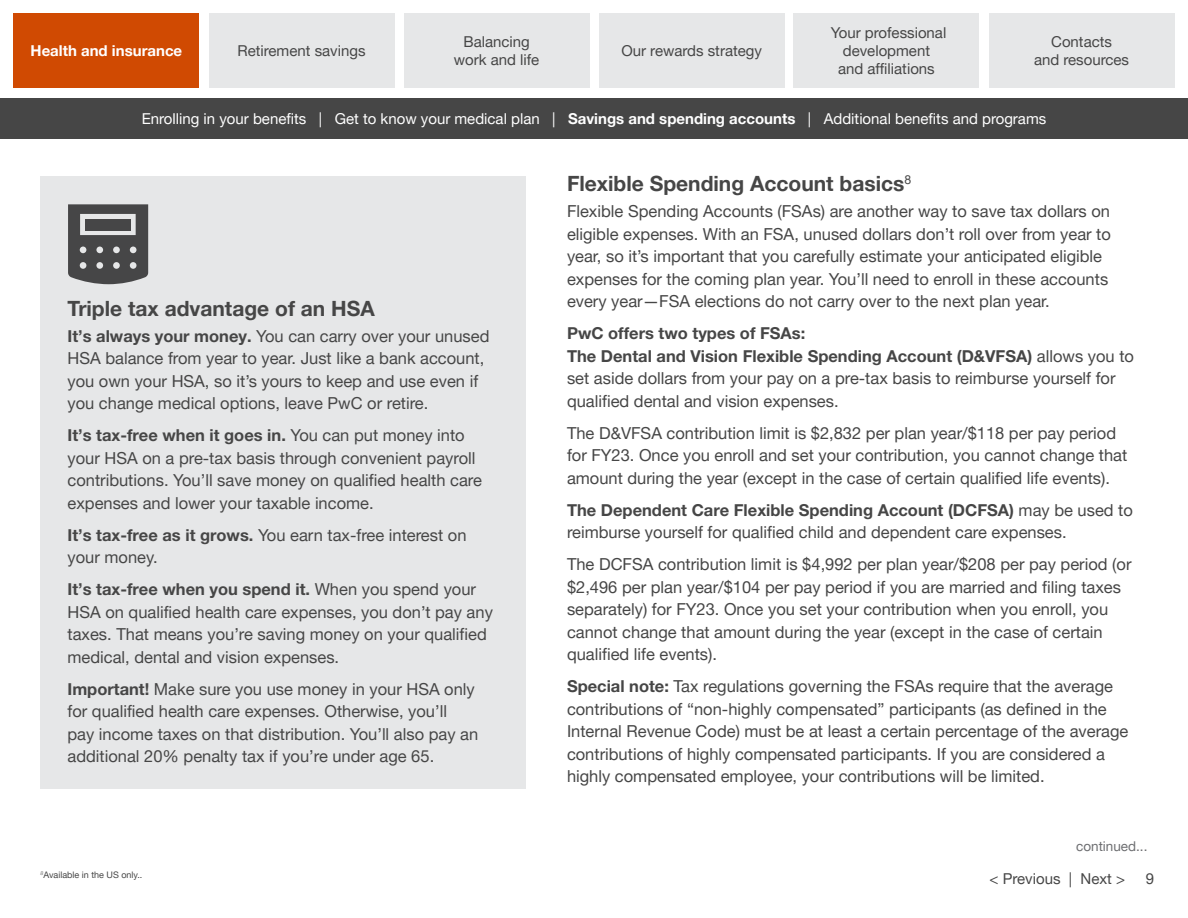
<style>
.page{position:relative;width:1188px;height:918px;background:#fff}
.page>*{position:absolute;margin:0;border:0;box-sizing:border-box;transform-origin:0 0}
.t1{font:700 21px "Helvetica Neue LT Pro";color:#464646}
.t2{font:16.5px/22.5px "Helvetica Neue LT Pro";color:#464646}
.t3{font:700 16.5px/22.5px "Helvetica Neue";color:#464646}
.t4{font:15px/18px "Helvetica Neue LT Pro";color:#464646;text-align:center}
.t5{font:15px "Helvetica Neue LT Pro";color:#fff}
.t6{font:700 15px "Helvetica Neue LT Pro";color:#fff}
.t7{font:13.5px "Helvetica Neue LT Pro";color:#6d6e71}
.t8{font:9px "Helvetica Neue LT Pro";color:#464646}
.s1{font-weight:700}
.s2{font-family:"Helvetica Neue";font-weight:700}
.s3{font-family:"Helvetica Neue LT Pro";font-weight:400}
</style>
<div class="page">
<div style="left:0;top:98px;width:1188px;height:41px;background:#464646"></div>
<div style="left:40px;top:176px;width:486px;height:613px;background:#e6e7e8"></div>
<svg style="left:68px;top:204px;width:80px;height:80px"></svg>
<div style="left:14px;top:14px;width:185px;height:74px;background:#d04a02"></div>
<div style="left:209px;top:14px;width:185px;height:74px;background:#e6e7e8"></div>
<div style="left:404px;top:14px;width:186px;height:74px;background:#e6e7e8"></div>
<div style="left:599px;top:14px;width:186px;height:74px;background:#e6e7e8"></div>
<div style="left:794px;top:14px;width:185px;height:74px;background:#e6e7e8"></div>
<div style="left:989px;top:14px;width:185px;height:74px;background:#e6e7e8"></div>
<p class="t6" style="left:31px;top:41px;width:153px">Health and insurance</p>
<p class="t4" style="left:237px;top:41px;width:130px">Retirement savings</p>
<p class="t4" style="left:454px;top:32px;width:87px">Balancing work and life</p>
<p class="t4" style="left:621px;top:41px;width:142px">Our rewards strategy</p>
<p class="t4" style="left:831px;top:23px;width:117px">Your professional development and affiliations</p>
<p class="t4" style="left:1034px;top:32px;width:97px">Contacts<br>and resources</p>
<p class="t5" style="left:142px;top:109px;width:906px">Enrolling in your benefits | Get to know your medical plan | <span class="s1">Savings and spending accounts</span> | Additional benefits and programs</p>
<p class="t1" style="left:68px;top:295px;width:309px">Triple tax advantage of an HSA</p>
<p class="t2" style="left:68px;top:324px;width:423px"><span class="s2">It’s always your money.</span> You can carry over your unused HSA balance from year to year. Just like a bank account, you own your HSA, so it’s yours to keep and use even if you change medical options, leave PwC or retire.</p>
<p class="t3" style="left:68px;top:424px;width:399px">It’s tax-free when it goes in. <span class="s3">You can put money into</span></p>
<p class="t2" style="left:68px;top:446px;width:416px">your HSA on a pre-tax basis through convenient payroll contributions. You’ll save money on qualified health care expenses and lower your taxable income.</p>
<p class="t2" style="left:68px;top:523px;width:401px"><span class="s2">It’s tax-free as it grows.</span> You earn tax-free interest on your money.</p>
<p class="t3" style="left:68px;top:578px;width:410px">It’s tax-free when you spend it. <span class="s3">When you spend your</span></p>
<p class="t2" style="left:68px;top:600px;width:427px">HSA on qualified health care expenses, you don’t pay any taxes. That means you’re saving money on your qualified medical, dental and vision expenses.</p>
<p class="t2" style="left:68px;top:677px;width:412px"><span class="s2">Important!</span> Make sure you use money in your HSA only for qualified health care expenses. Otherwise, you’ll<br>pay income taxes on that distribution. You’ll also pay an additional 20% penalty tax if you’re under age 65.</p>
<p class="t8" style="left:40px;top:869px;width:103px"><sup>8</sup>Available in the US only..</p>
<p class="t1" style="left:567px;top:171px;width:346px">Flexible Spending Account basics<sup>8</sup></p>
<p class="t2" style="left:567px;top:200px;width:545px">Flexible Spending Accounts (FSAs) are another way to save tax dollars on eligible expenses. With an FSA, unused dollars don’t roll over from year to year, so it’s important that you carefully estimate your anticipated eligible expenses for the coming plan year. You’ll need to enroll in these accounts every year—FSA elections do not carry over to the next plan year.</p>
<p class="t3" style="left:567px;top:322px;width:569px">PwC offers two types of FSAs:<br>The Dental and Vision Flexible Spending Account (D&amp;VFSA) <span class="s3">allows you to</span></p>
<p class="t2" style="left:567px;top:367px;width:550px">set aside dollars from your pay on a pre-tax basis to reimburse yourself for qualified dental and vision expenses.</p>
<p class="t2" style="left:567px;top:421px;width:562px">The D&amp;VFSA contribution limit is $2,832 per plan year/$118 per pay period for FY23. Once you enroll and set your contribution, you cannot change that amount during the year (except in the case of certain qualified life events).</p>
<p class="t3" style="left:567px;top:498px;width:567px">The Dependent Care Flexible Spending Account (DCFSA) <span class="s3">may be used to</span></p>
<p class="t2" style="left:567px;top:516px;width:566px;line-height:32px">reimburse yourself for qualified child and dependent care expenses.<br>The DCFSA contribution limit is $4,992 per plan year/$208 per pay period (or</p>
<p class="t2" style="left:567px;top:575px;width:556px">$2,496 per plan year/$104 per pay period if you are married and filing taxes separately) for FY23. Once you set your contribution when you enroll, you cannot change that amount during the year (except in the case of certain qualified life events).</p>
<p class="t2" style="left:567px;top:675px;width:563px"><span class="s2">Special note:</span> Tax regulations governing the FSAs require that the average contributions of “non-highly compensated” participants (as defined in the Internal Revenue Code) must be at least a certain percentage of the average contributions of highly compensated participants. If you are considered a highly compensated employee, your contributions will be limited.</p>
<p class="t7" style="left:1076px;top:837px;width:73px">continued...</p>
<p class="t4" style="left:990px;top:869px;width:137px">&lt; Previous | Next &gt;</p>
<p class="t4" style="left:1146px;top:869px;width:10px">9</p>
</div>
